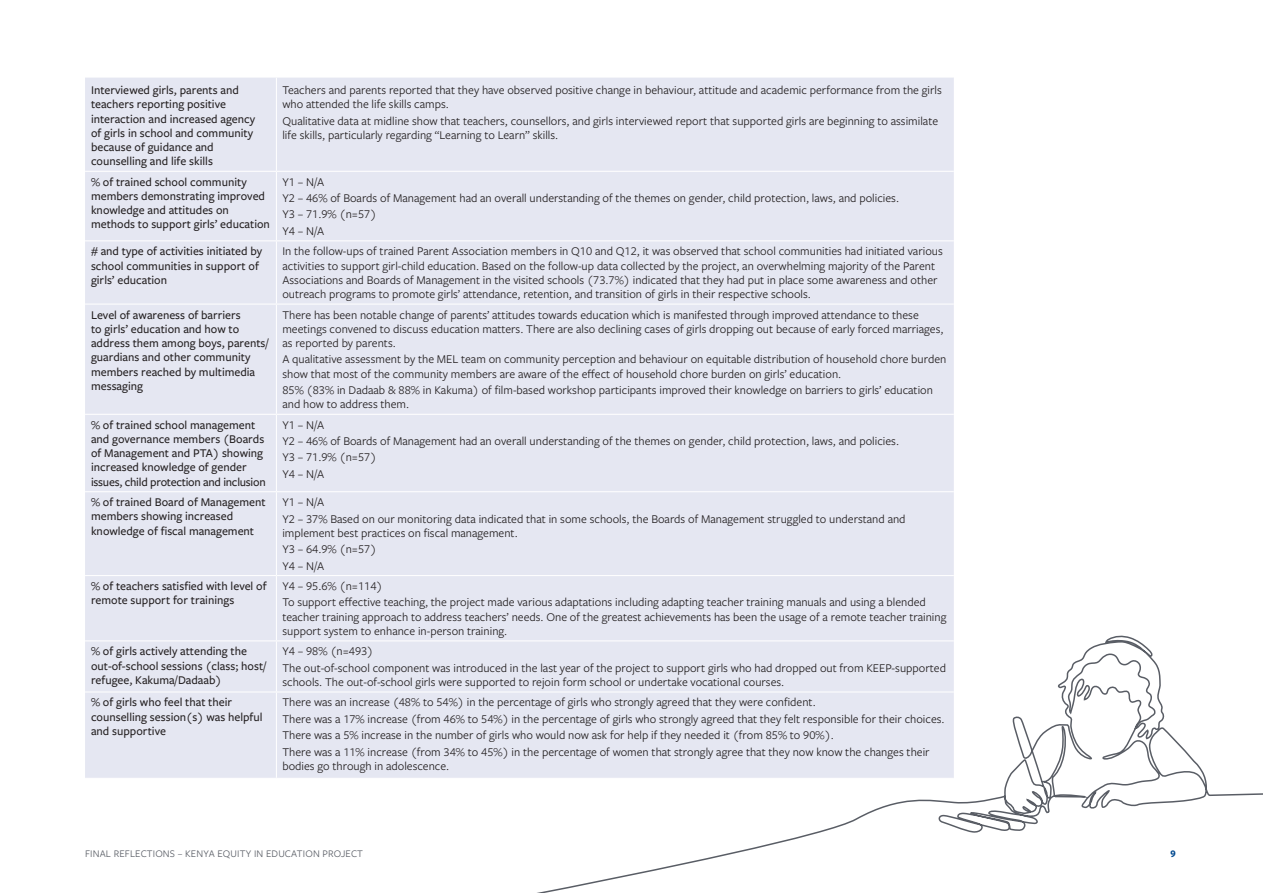
<style>
.page{position:relative;width:1263px;height:893px;background:#fff}
.page>*{position:absolute;margin:0;border:0;box-sizing:border-box;transform-origin:0 0}
.Table_body{font:12.3px/14.2px "Freight Sans Pro";color:#231f20}
.Table_body-2{font:500 12.3px/14.2px "Freight Sans Pro";color:#231f20}
.t1{font:10.5px "Freight Sans Pro";letter-spacing:.015em;color:#595d65}
.t2{font:700 10.5px "Freight Sans Pro";color:#01488f}
</style>
<div class="page">
<div style="left:85px;top:78px;width:869px;height:700px;background:#e5e7f2"></div>
<hr style="left:276px;top:78px;width:1px;height:93px;background:#fff">
<hr style="left:85px;top:171px;width:191px;height:1px;background:#fff">
<hr style="left:276px;top:171px;width:678px;height:1px;background:#fff">
<hr style="left:276px;top:172px;width:1px;height:68px;background:#fff">
<hr style="left:85px;top:240px;width:191px;height:1px;background:#fff">
<hr style="left:276px;top:240px;width:678px;height:1px;background:#fff">
<hr style="left:276px;top:241px;width:1px;height:63px;background:#fff">
<hr style="left:85px;top:304px;width:191px;height:1px;background:#fff">
<hr style="left:276px;top:304px;width:678px;height:1px;background:#fff">
<hr style="left:276px;top:305px;width:1px;height:109px;background:#fff">
<hr style="left:85px;top:414px;width:191px;height:1px;background:#fff">
<hr style="left:276px;top:414px;width:678px;height:1px;background:#fff">
<hr style="left:276px;top:415px;width:1px;height:76px;background:#fff">
<hr style="left:85px;top:491px;width:191px;height:1px;background:#fff">
<hr style="left:276px;top:491px;width:678px;height:1px;background:#fff">
<hr style="left:276px;top:492px;width:1px;height:83px;background:#fff">
<hr style="left:85px;top:575px;width:191px;height:1px;background:#fff">
<hr style="left:276px;top:575px;width:678px;height:1px;background:#fff">
<hr style="left:276px;top:576px;width:1px;height:64px;background:#fff">
<hr style="left:85px;top:640px;width:191px;height:1px;background:#fff">
<hr style="left:85px;top:691px;width:191px;height:1px;background:#fff">
<svg style="left:204px;top:634px;width:1059px;height:259px"></svg>
<p class="Table_body-2" style="left:91px;top:82px;width:166px">Interviewed girls, parents and teachers reporting positive interaction and increased agency of girls in school and community because of guidance and counselling and life skills</p>
<p class="Table_body" style="left:282px;top:82px;width:661px">Teachers and parents reported that they have observed positive change in behaviour, attitude and academic performance from the girls who attended the life skills camps.</p>
<p class="Table_body" style="left:282px;top:113px;width:657px">Qualitative data at midline show that teachers, counsellors, and girls interviewed report that supported girls are beginning to assimilate life skills, particularly regarding “Learning to Learn” skills.</p>
<p class="Table_body-2" style="left:91px;top:174px;width:180px">% of trained school community members demonstrating improved knowledge and attitudes on methods to support girls’ education</p>
<p class="Table_body" style="left:282px;top:174px;width:43px">Y1 – N/A</p>
<p class="Table_body" style="left:282px;top:190px;width:618px">Y2 – 46% of Boards of Management had an overall understanding of the themes on gender, child protection, laws, and policies.</p>
<p class="Table_body" style="left:282px;top:207px;width:96px">Y3 – 71.9% (n=57)</p>
<p class="Table_body" style="left:282px;top:223px;width:43px">Y4 – N/A</p>
<p class="Table_body-2" style="left:91px;top:244px;width:173px"># and type of activities initiated by school communities in support of girls’ education</p>
<p class="Table_body" style="left:282px;top:244px;width:662px">In the follow-ups of trained Parent Association members in Q10 and Q12, it was observed that school communities had initiated various activities to support girl-child education. Based on the follow-up data collected by the project, an overwhelming majority of the Parent Associations and Boards of Management in the visited schools (73.7%) indicated that they had put in place some awareness and other outreach programs to promote girls’ attendance, retention, and transition of girls in their respective schools.</p>
<p class="Table_body-2" style="left:91px;top:307px;width:179px">Level of awareness of barriers<br>to girls’ education and how to address them among boys, parents/ guardians and other community members reached by multimedia messaging</p>
<p class="Table_body" style="left:282px;top:307px;width:663px">There has been notable change of parents’ attitudes towards education which is manifested through improved attendance to these meetings convened to discuss education matters. There are also declining cases of girls dropping out because of early forced marriages, as reported by parents.</p>
<p class="Table_body" style="left:282px;top:352px;width:665px">A qualitative assessment by the MEL team on community perception and behaviour on equitable distribution of household chore burden show that most of the community members are aware of the effect of household chore burden on girls’ education.</p>
<p class="Table_body" style="left:282px;top:382px;width:652px">85% (83% in Dadaab &amp; 88% in Kakuma) of film-based workshop participants improved their knowledge on barriers to girls’ education and how to address them.</p>
<p class="Table_body-2" style="left:91px;top:417px;width:176px">% of trained school management and governance members (Boards of Management and PTA) showing increased knowledge of gender issues, child protection and inclusion</p>
<p class="Table_body" style="left:282px;top:417px;width:43px">Y1 – N/A</p>
<p class="Table_body" style="left:282px;top:433px;width:618px">Y2 – 46% of Boards of Management had an overall understanding of the themes on gender, child protection, laws, and policies.</p>
<p class="Table_body" style="left:282px;top:450px;width:96px">Y3 – 71.9% (n=57)</p>
<p class="Table_body" style="left:282px;top:466px;width:43px">Y4 – N/A</p>
<p class="Table_body-2" style="left:91px;top:495px;width:176px">% of trained Board of Management members showing increased knowledge of fiscal management</p>
<p class="Table_body" style="left:282px;top:495px;width:43px">Y1 – N/A</p>
<p class="Table_body" style="left:282px;top:511px;width:625px">Y2 – 37% Based on our monitoring data indicated that in some schools, the Boards of Management struggled to understand and implement best practices on fiscal management.</p>
<p class="Table_body" style="left:282px;top:542px;width:96px">Y3 – 64.9% (n=57)</p>
<p class="Table_body" style="left:282px;top:558px;width:43px">Y4 – N/A</p>
<p class="Table_body-2" style="left:91px;top:578px;width:177px">% of teachers satisfied with level of remote support for trainings</p>
<p class="Table_body" style="left:282px;top:578px;width:102px">Y4 – 95.6% (n=114)</p>
<p class="Table_body" style="left:282px;top:595px;width:666px">To support effective teaching, the project made various adaptations including adapting teacher training manuals and using a blended teacher training approach to address teachers’ needs. One of the greatest achievements has been the usage of a remote teacher training support system to enhance in-person training.</p>
<p class="Table_body-2" style="left:91px;top:644px;width:177px">% of girls actively attending the out-of-school sessions (class; host/ refugee, Kakuma/Dadaab)</p>
<p class="Table_body" style="left:282px;top:644px;width:93px">Y4 – 98% (n=493)</p>
<p class="Table_body" style="left:282px;top:660px;width:665px">The out-of-school component was introduced in the last year of the project to support girls who had dropped out from KEEP-supported schools. The out-of-school girls were supported to rejoin form school or undertake vocational courses.</p>
<p class="Table_body-2" style="left:91px;top:695px;width:173px">% of girls who feel that their counselling session(s) was helpful and supportive</p>
<p class="Table_body" style="left:282px;top:695px;width:535px">There was an increase (48% to 54%) in the percentage of girls who strongly agreed that they were confident.</p>
<p class="Table_body" style="left:282px;top:711px;width:664px">There was a 17% increase (from 46% to 54%) in the percentage of girls who strongly agreed that they felt responsible for their choices.</p>
<p class="Table_body" style="left:282px;top:727px;width:553px">There was a 5% increase in the number of girls who would now ask for help if they needed it (from 85% to 90%).</p>
<p class="Table_body" style="left:282px;top:744px;width:649px">There was a 11% increase (from 34% to 45%) in the percentage of women that strongly agree that they now know the changes their bodies go through in adolescence.</p>
<p class="t1" style="left:85px;top:846px;width:279px">FINAL REFLECTIONS – KENYA EQUITY IN EDUCATION PROJECT</p>
<p class="t2" style="left:1170px;top:846px;width:7px">9</p>
</div>
